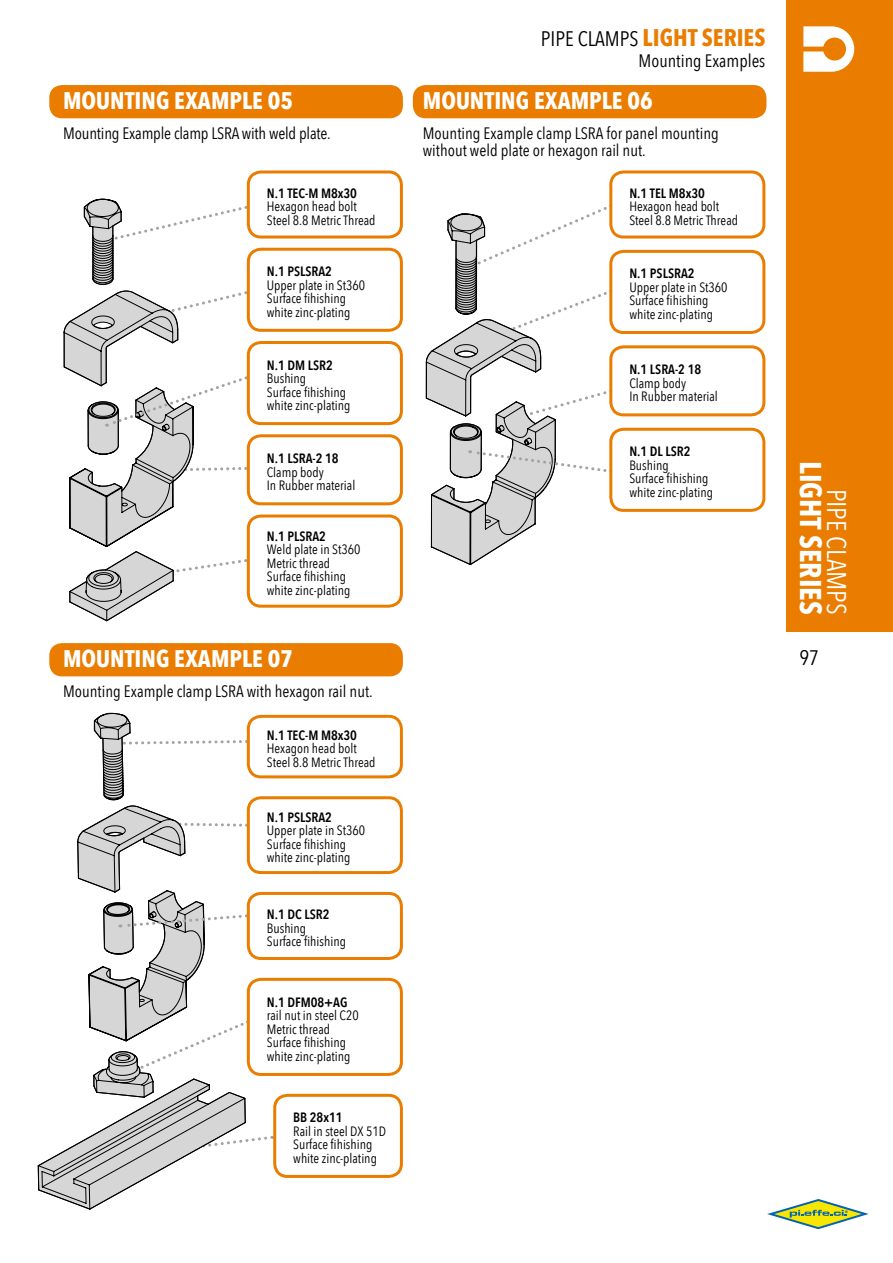
<style>
.page{position:relative;width:893px;height:1263px;background:#fff}
.page>*{position:absolute;margin:0;border:0;box-sizing:border-box;transform-origin:0 0}
.t1{font:700 30px "Avenir Next Condensed";color:#fff}
.t2{font:27px "Avenir Next Condensed";color:#fff}
.t3{font:700 24px "Avenir Next Condensed";color:#fff}
.t4{font:700 24px "Avenir Next Condensed";color:#ea7d00}
.t5{font:21px "Avenir Next Condensed";color:#000}
.t6{font:18px "Avenir Next Condensed";color:#000}
.t7{font:16.5px/16.5px "Avenir Next Condensed";color:#000}
.t8{font:13.5px/13.5px "Avenir Next Condensed";color:#000}
.t9{font:600 13.5px "Avenir Next Condensed";color:#000}
.s1{font-weight:400;font-size:21px;color:#000}
</style>
<div class="page">
<div style="left:787px;top:0;width:106px;height:631px;background:#ea7d00"></div>
<svg style="left:803px;top:26px;width:51px;height:46px"></svg>
<svg style="left:767px;top:1199px;width:102px;height:31px"></svg>
<svg style="left:63px;top:198px;width:190px;height:424px"></svg>
<svg style="left:426px;top:207px;width:181px;height:358px"></svg>
<svg style="left:37px;top:712px;width:236px;height:498px"></svg>
<div style="left:49px;top:85px;width:354px;height:33px;background:#ea7d00;border-radius:13px"></div>
<div style="left:49px;top:643px;width:354px;height:33px;background:#ea7d00;border-radius:13px"></div>
<div style="left:413px;top:85px;width:353px;height:33px;background:#ea7d00;border-radius:13px"></div>
<div style="left:248px;top:716px;width:153px;height:61px;background:#fff;border-radius:13px"></div>
<div style="left:247px;top:715px;width:156px;height:63px;border:3px solid #ea7d00;border-radius:13px"></div>
<div style="left:248px;top:798px;width:153px;height:74px;background:#fff;border-radius:13px"></div>
<div style="left:247px;top:796px;width:156px;height:78px;border:3px solid #ea7d00;border-radius:13px"></div>
<div style="left:248px;top:893px;width:153px;height:65px;background:#fff;border-radius:13px"></div>
<div style="left:247px;top:892px;width:156px;height:68px;border:3px solid #ea7d00;border-radius:13px"></div>
<div style="left:248px;top:979px;width:153px;height:95px;background:#fff;border-radius:13px"></div>
<div style="left:247px;top:978px;width:156px;height:98px;border:3px solid #ea7d00;border-radius:13px"></div>
<div style="left:273px;top:1094px;width:130px;height:84px;border:3px solid #ea7d00;border-radius:13px"></div>
<div style="left:248px;top:172px;width:153px;height:65px;background:#fff;border-radius:13px"></div>
<div style="left:247px;top:170px;width:156px;height:68px;border:3px solid #ea7d00;border-radius:13px"></div>
<div style="left:609px;top:170px;width:156px;height:68px;border:3px solid #ea7d00;border-radius:13px"></div>
<div style="left:248px;top:249px;width:153px;height:81px;background:#fff;border-radius:13px"></div>
<div style="left:247px;top:248px;width:156px;height:84px;border:3px solid #ea7d00;border-radius:13px"></div>
<div style="left:609px;top:250px;width:156px;height:84px;border:3px solid #ea7d00;border-radius:13px"></div>
<div style="left:248px;top:342px;width:153px;height:82px;background:#fff;border-radius:13px"></div>
<div style="left:247px;top:341px;width:156px;height:84px;border:3px solid #ea7d00;border-radius:13px"></div>
<div style="left:609px;top:428px;width:156px;height:84px;border:3px solid #ea7d00;border-radius:13px"></div>
<div style="left:248px;top:436px;width:153px;height:68px;background:#fff;border-radius:13px"></div>
<div style="left:247px;top:434px;width:156px;height:71px;border:3px solid #ea7d00;border-radius:13px"></div>
<div style="left:609px;top:345px;width:156px;height:71px;border:3px solid #ea7d00;border-radius:13px"></div>
<div style="left:248px;top:516px;width:153px;height:90px;background:#fff;border-radius:13px"></div>
<div style="left:247px;top:514px;width:156px;height:94px;border:3px solid #ea7d00;border-radius:13px"></div>
<h3 class="t3" style="left:63px;top:86px;width:125px">MOUNTING EXAMPLE</h3>
<h3 class="t3" style="left:268px;top:86px;width:27px">05</h3>
<p class="t7" style="left:63px;top:124px;width:269px">Mounting Example clamp LSRA with weld plate.</p>
<p class="t9" style="left:267px;top:181px;width:92px">N.1 TEC-M M8x30</p>
<p class="t8" style="left:267px;top:199px;width:110px">Hexagon head bolt<br>Steel 8.8 Metric Thread</p>
<p class="t9" style="left:267px;top:260px;width:67px">N.1 PSLSRA2</p>
<p class="t8" style="left:267px;top:278px;width:100px">Upper plate in St360<br>Surface fihishing white zinc-plating</p>
<p class="t9" style="left:267px;top:353px;width:68px">N.1 DM LSR2</p>
<p class="t8" style="left:267px;top:371px;width:85px">Bushing<br>Surface fihishing white zinc-plating</p>
<p class="t9" style="left:267px;top:447px;width:73px">N.1 LSRA-2 18</p>
<p class="t8" style="left:267px;top:464px;width:90px">Clamp body<br>In Rubber material</p>
<p class="t9" style="left:267px;top:524px;width:61px">N.1 PLSRA2</p>
<p class="t8" style="left:267px;top:542px;width:95px">Weld plate in St360<br>Metric thread<br>Surface fihishing white zinc-plating</p>
<h3 class="t3" style="left:63px;top:644px;width:125px">MOUNTING EXAMPLE</h3>
<h3 class="t3" style="left:268px;top:644px;width:27px">07</h3>
<p class="t7" style="left:63px;top:682px;width:311px">Mounting Example clamp LSRA with hexagon rail nut.</p>
<p class="t9" style="left:267px;top:723px;width:92px">N.1 TEC-M M8x30</p>
<p class="t8" style="left:267px;top:741px;width:110px">Hexagon head bolt<br>Steel 8.8 Metric Thread</p>
<p class="t9" style="left:267px;top:805px;width:67px">N.1 PSLSRA2</p>
<p class="t8" style="left:267px;top:823px;width:100px">Upper plate in St360<br>Surface fihishing white zinc-plating</p>
<p class="t9" style="left:267px;top:903px;width:64px">N.1 DC LSR2</p>
<p class="t8" style="left:267px;top:920px;width:81px">Bushing<br>Surface fihishing</p>
<p class="t9" style="left:267px;top:990px;width:82px">N.1 DFM08+AG</p>
<p class="t8" style="left:267px;top:1008px;width:93px">rail nut in steel C20<br>Metric thread<br>Surface fihishing white zinc-plating</p>
<p class="t9" style="left:293px;top:1106px;width:51px">BB 28x11</p>
<p class="t8" style="left:293px;top:1124px;width:94px">Rail in steel DX 51D<br>Surface fihishing white zinc-plating</p>
<h3 class="t4" style="left:541px;top:23px;width:226px"><span class="s1">pipe clamps</span> LIGHT SERIES</h3>
<h3 class="t6" style="left:639px;top:45px;width:128px">Mounting Examples</h3>
<h3 class="t3" style="left:423px;top:86px;width:125px">MOUNTING EXAMPLE</h3>
<h3 class="t3" style="left:627px;top:86px;width:27px">06</h3>
<p class="t7" style="left:423px;top:124px;width:297px">Mounting Example clamp LSRA for panel mounting without weld plate or hexagon rail nut.</p>
<p class="t9" style="left:629px;top:181px;width:77px">N.1 TEL M8x30</p>
<p class="t8" style="left:629px;top:199px;width:110px">Hexagon head bolt<br>Steel 8.8 Metric Thread</p>
<p class="t9" style="left:629px;top:262px;width:67px">N.1 PSLSRA2</p>
<p class="t8" style="left:629px;top:280px;width:100px">Upper plate in St360<br>Surface fihishing white zinc-plating</p>
<p class="t9" style="left:629px;top:358px;width:73px">N.1 LSRA-2 18</p>
<p class="t8" style="left:629px;top:375px;width:90px">Clamp body<br>In Rubber material</p>
<p class="t9" style="left:629px;top:440px;width:63px">N.1 DL LSR2</p>
<p class="t8" style="left:629px;top:458px;width:85px">Bushing<br>Surface fihishing white zinc-plating</p>
<h1 class="t1" style="left:829px;top:461px;width:155px;rotate:90deg">LIGHT SERIES</h1>
<h2 class="t2" style="left:860px;top:489px;width:127px;rotate:90deg">pipe clamps</h2>
<h3 class="t5" style="left:799px;top:639px;width:21px">97</h3>
</div>
